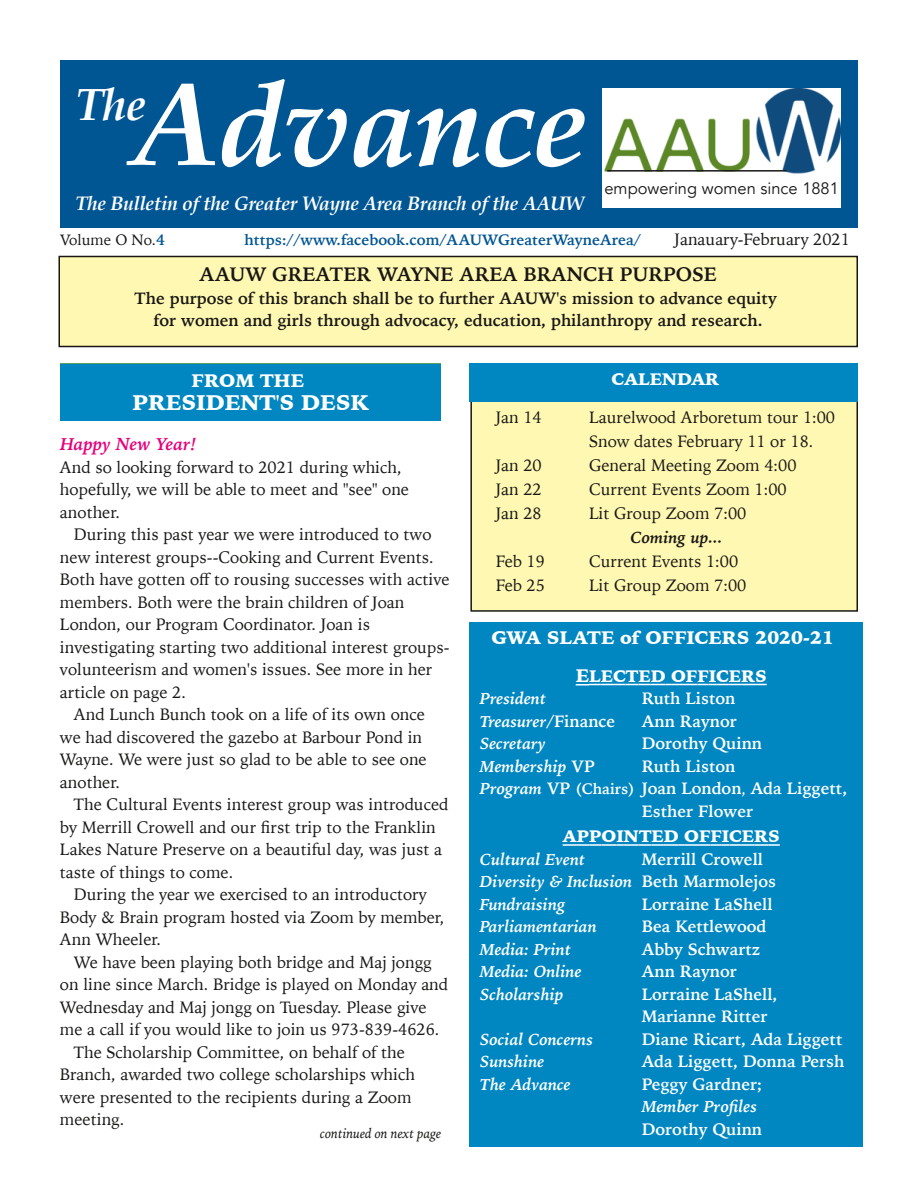
<style>
.page{position:relative;width:918px;height:1188px;background:#fff}
.page>*{position:absolute;margin:0;border:0;box-sizing:border-box;transform-origin:0 0}
.t1{font:italic 700 119.25px "Palatino";letter-spacing:-.02em;color:#fff}
.t2{font:italic 700 45px "Palatino";color:#fff}
.t3{font:900 21px "Iowan Old Style";color:#fff}
.t4{font:italic 700 19.5px "Palatino";letter-spacing:-.02em;color:#fff}
.t5{font:700 19.5px "Iowan Old Style";color:#181715}
.t6{font:900 18px "Iowan Old Style";color:#fff}
.t7{font:italic 700 18px "Iowan Old Style";color:#e6007d}
.t8{font:16.5px/22.5px "Iowan Old Style";color:#181715}
.t9{font:700 16.5px/22.5px "Iowan Old Style";color:#fff}
.t10{font:italic 700 16.5px/22.5px "Iowan Old Style";color:#fff}
.t11{font:700 16.5px/22.5px "Iowan Old Style";color:#181715;text-align:center}
.t12{font:900 16.5px "Iowan Old Style";color:#fff}
.t13{font:16.5px "Avenir";color:#181715}
.t14{font:italic 700 16.5px "Iowan Old Style";letter-spacing:.005em;color:#181715}
.t15{font:700 15px "Iowan Old Style";color:#005593}
.t16{font:15px "Iowan Old Style";color:#181715}
.t17{font:italic 13.5px "Iowan Old Style";color:#181715}
.s1{font-weight:700;color:#005593}
.s2{font-size:18px}
.s3{font-style:normal}
.s4{font-style:italic}
.s5{font-size:15px}
.s6{font-weight:400}
</style>
<div class="page">
<div style="left:471px;top:395px;width:386px;height:216px;background:#fff8b2"></div>
<div style="left:470px;top:394px;width:388px;height:218px;border:2px solid #181715"></div>
<div style="left:60px;top:60px;width:798px;height:168px;background:#005593"></div>
<div style="left:59px;top:256px;width:798px;height:90px;background:#fff8b2"></div>
<div style="left:58px;top:256px;width:800px;height:91px;border:2px solid #181715"></div>
<div style="left:603px;top:88px;width:238px;height:120px;background:#fff"></div>
<img style="left:604px;top:88px;width:237px;height:86px">
<hr style="left:607px;top:170px;width:180px;height:2px;background:#181715">
<div style="left:60px;top:364px;width:381px;height:57px;background:#0087c1"></div>
<div style="left:469px;top:363px;width:389px;height:39px;background:#0087c1"></div>
<div style="left:469px;top:622px;width:393px;height:526px;background:#0087c1"></div>
<svg style="left:576px;top:684px;width:191px;height:2px"></svg>
<svg style="left:563px;top:844px;width:217px;height:2px"></svg>
<h1 class="t1" style="left:131px;top:30px;width:458px">Advance</h1>
<p class="t4" style="left:76px;top:188px;width:510px">The Bulletin of the Greater Wayne Area Branch of the AAUW</p>
<h2 class="t2" style="left:76px;top:69px;width:72px">The</h2>
<p class="t13" style="left:604px;top:182px;width:236px">empowering women since 1881</p>
<p class="t16" style="left:60px;top:227px;width:107px">Volume O No.<span class="s1">4</span></p>
<p class="t15" style="left:245px;top:226px;width:398px">https://www.facebook.com/AAUWGreaterWayneArea/</p>
<p class="t8" style="left:675px;top:227px;width:177px">Janauary-February 2021</p>
<p class="t5" style="left:199px;top:257px;width:519px">AAUW GREATER WAYNE AREA BRANCH PURPOSE</p>
<p class="t11" style="left:135px;top:286px;width:644px">The purpose of this branch shall be to further AAUW's mission to advance equity for women and girls through advocacy, education, philanthropy and research.</p>
<p class="t6" style="left:192px;top:373px;width:114px">FROM THE</p>
<p class="t12" style="left:611px;top:372px;width:109px">CALENDAR</p>
<p class="t3" style="left:133px;top:393px;width:238px">PRESIDENT'S DESK</p>
<p class="t8" style="left:496px;top:406px;width:48px">Jan 14</p>
<p class="t8" style="left:589px;top:405px;width:248px;line-height:24px">Laurelwood Arboretum tour 1:00<br>Snow dates February 11 or 18.</p>
<p class="t8" style="left:496px;top:454px;width:48px">Jan 20</p>
<p class="t8" style="left:589px;top:454px;width:209px">General Meeting Zoom 4:00</p>
<p class="t8" style="left:496px;top:478px;width:48px">Jan 22</p>
<p class="t8" style="left:589px;top:478px;width:199px">Current Events Zoom 1:00</p>
<p class="t8" style="left:496px;top:502px;width:48px">Jan 28</p>
<p class="t8" style="left:589px;top:502px;width:159px">Lit Group Zoom 7:00</p>
<p class="t14" style="left:631px;top:523px;width:94px">Coming up...</p>
<p class="t8" style="left:496px;top:550px;width:51px">Feb 19</p>
<p class="t8" style="left:589px;top:550px;width:151px">Current Events 1:00</p>
<p class="t8" style="left:496px;top:574px;width:51px">Feb 25</p>
<p class="t8" style="left:589px;top:574px;width:159px">Lit Group Zoom 7:00</p>
<p class="t6" style="left:492px;top:630px;width:344px">GWA SLATE of OFFICERS 2020-21</p>
<p class="t12" style="left:576px;top:669px;width:193px"><span class="s2">E</span>LECTED OFFICERS</p>
<p class="t10" style="left:480px;top:686px;width:68px">President</p>
<p class="t9" style="left:642px;top:686px;width:95px">Ruth Liston</p>
<p class="t10" style="left:480px;top:709px;width:137px">Treasurer<span class="s3">/Finance</span></p>
<p class="t9" style="left:642px;top:709px;width:97px">Ann Raynor</p>
<p class="t10" style="left:480px;top:731px;width:67px">Secretary</p>
<p class="t9" style="left:642px;top:731px;width:122px">Dorothy Quinn</p>
<p class="t10" style="left:480px;top:754px;width:116px">Membership <span class="s3">VP</span></p>
<p class="t9" style="left:642px;top:754px;width:95px">Ruth Liston</p>
<p class="t9" style="left:480px;top:776px;width:369px"><span class="s4">Program</span> VP <span class="s5">(Chairs)</span> Joan London<span class="s6">,</span> Ada Liggett,</p>
<p class="t9" style="left:642px;top:799px;width:113px">Esther Flower</p>
<p class="t12" style="left:563px;top:829px;width:219px">APPOINTED OFFICERS</p>
<p class="t10" style="left:480px;top:847px;width:107px">Cultural Event</p>
<p class="t7" style="left:60px;top:428px;width:138px">Happy New Year!</p>
<p class="t8" style="left:60px;top:455px;width:351px">And so looking forward to 2021 during which, hopefully, we will be able to meet and "see" one another.</p>
<p class="t8" style="left:60px;top:523px;width:391px;text-indent:14px">During this past year we were introduced to two new interest groups--Cooking and Current Events.<br>Both have gotten off to rousing successes with active members. Both were the brain children of Joan London, our Program Coordinator. Joan is investigating starting two additional interest groups&shy;volunteerism and women's issues. See more in her article on page 2.</p>
<p class="t8" style="left:60px;top:703px;width:368px;text-indent:14px">And Lunch Bunch took on a life of its own once we had discovered the gazebo at Barbour Pond in Wayne. We were just so glad to be able to see one another.</p>
<p class="t8" style="left:60px;top:793px;width:390px;text-indent:14px">The Cultural Events interest group was introduced by Merrill Crowell and our first trip to the Franklin Lakes Nature Preserve on a beautiful day, was just a taste of things to come.</p>
<p class="t8" style="left:60px;top:883px;width:386px;text-indent:14px">During the year we exercised to an introductory<br>Body &amp; Brain program hosted via Zoom by member,<br>Ann Wheeler.</p>
<p class="t8" style="left:74px;top:950px;width:359px">We have been playing both bridge and Maj jongg</p>
<p class="t8" style="left:60px;top:973px;width:390px">on line since March. Bridge is played on Monday and</p>
<p class="t8" style="left:60px;top:995px;width:368px">Wednesday and Maj jongg on Tuesday. Please give</p>
<p class="t8" style="left:60px;top:1018px;width:381px">me a call if you would like to join us 973-839-4626.</p>
<p class="t8" style="left:74px;top:1040px;width:332px">The Scholarship Committee, on behalf of the</p>
<p class="t8" style="left:60px;top:1063px;width:357px">Branch, awarded two college scholarships which</p>
<p class="t8" style="left:60px;top:1085px;width:353px">were presented to the recipients during a Zoom</p>
<p class="t8" style="left:60px;top:1108px;width:66px">meeting.</p>
<p class="t10" style="left:480px;top:847px;width:298px;text-indent:162px"><span class="s3">Merrill Crowell<br></span>Diversity &amp; Inclusion <span class="s3">Beth Marmolejos<br></span>Fundraising</p>
<p class="t9" style="left:642px;top:892px;width:132px">Lorraine LaShell</p>
<p class="t10" style="left:480px;top:914px;width:118px">Parliamentarian</p>
<p class="t9" style="left:642px;top:914px;width:126px">Bea Kettlewood</p>
<p class="t10" style="left:480px;top:937px;width:93px">Media: Print</p>
<p class="t9" style="left:642px;top:937px;width:120px">Abby Schwartz</p>
<p class="t10" style="left:480px;top:959px;width:103px">Media: Online</p>
<p class="t9" style="left:642px;top:959px;width:97px">Ann Raynor</p>
<p class="t10" style="left:480px;top:982px;width:85px">Scholarship</p>
<p class="t9" style="left:642px;top:982px;width:137px">Lorraine LaShell,<br>Marianne Ritter</p>
<p class="t10" style="left:480px;top:1027px;width:115px">Social Concerns</p>
<p class="t9" style="left:642px;top:1027px;width:202px">Diane Ricart, Ada Liggett</p>
<p class="t10" style="left:480px;top:1049px;width:66px">Sunshine</p>
<p class="t9" style="left:642px;top:1049px;width:204px">Ada Liggett, Donna Persh</p>
<p class="t10" style="left:480px;top:1072px;width:93px">The Advance</p>
<p class="t9" style="left:642px;top:1072px;width:122px">Peggy Gardner;</p>
<p class="t10" style="left:642px;top:1094px;width:117px">Member Profiles</p>
<p class="t9" style="left:642px;top:1117px;width:122px">Dorothy Quinn</p>
<p class="t17" style="left:320px;top:1122px;width:123px">continued on next page</p>
</div>
